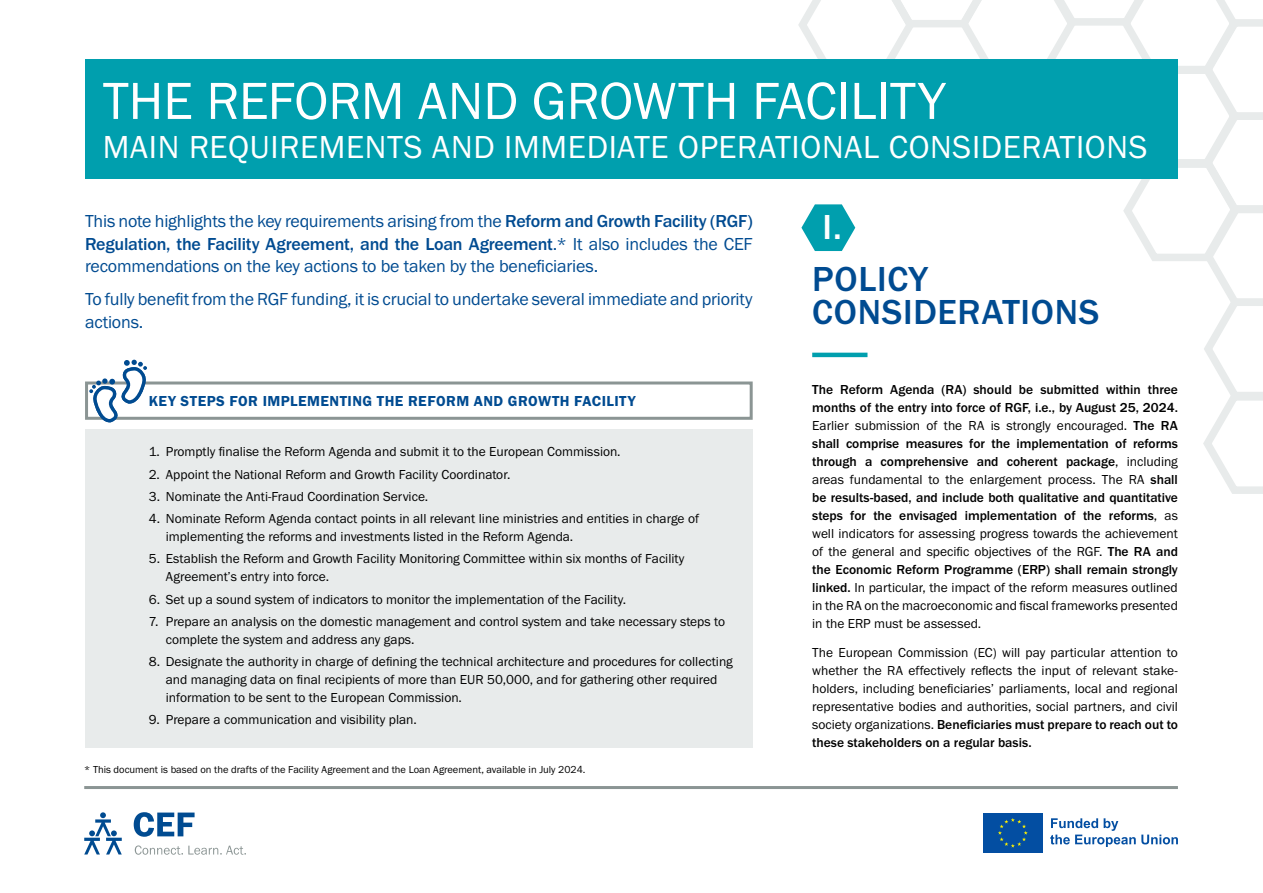
<style>
.page{position:relative;width:1263px;height:893px;background:#fff}
.page>*{position:absolute;margin:0;border:0;box-sizing:border-box;transform-origin:0 0}
.t1{font:54px "Franklin Gothic URW Boo";letter-spacing:-.005em;color:#fff}
.t2{font:500 36px/33px "Franklin Gothic URW";letter-spacing:.02em;color:#004b91}
.t3{font:500 36px "Franklin Gothic URW";color:#fff}
.t4{font:33px "Franklin Gothic URW Boo";letter-spacing:.02em;color:#fff}
.t5{font:18px/33.2px "Franklin Gothic URW Boo";letter-spacing:-.01em;color:#004b91}
.t6{font:500 18px "Franklin Gothic URW";letter-spacing:-.01em;color:#004b91}
.t7{font:15px "Franklin Gothic URW Dem";letter-spacing:.03em;color:#004b91}
.t8{font:13.5px/18px "Franklin Gothic URW Boo";color:#000}
.t9{font:500 13.5px/18px "Franklin Gothic URW";color:#000}
.t10{font:10.5px "Franklin Gothic URW Boo";color:#000}
.s1{font-family:"Franklin Gothic URW";font-weight:500}
.s2{font-family:"Franklin Gothic URW Boo";font-weight:400}
</style>
<div class="page">
<div style="left:85px;top:429px;width:668px;height:318px;background:#e8ebeb"></div>
<hr style="left:84px;top:786px;width:1094px;height:3px;background:#8b9594">
<svg style="left:794px;top:0;width:469px;height:494px"></svg>
<div style="left:85px;top:60px;width:1093px;height:119px;background:#009fae"></div>
<hr style="left:812px;top:353px;width:55px;height:4px;background:#009fae">
<svg style="left:84px;top:812px;width:38px;height:42px"></svg>
<svg style="left:134px;top:812px;width:61px;height:25px"></svg>
<svg style="left:135px;top:845px;width:111px;height:10px"></svg>
<svg style="left:1042px;top:813px;width:1px;height:40px"></svg>
<div style="left:983px;top:813px;width:59px;height:40px;background:#034ea2"></div>
<svg style="left:998px;top:818px;width:30px;height:30px"></svg>
<svg style="left:1050px;top:818px;width:128px;height:29px"></svg>
<div style="left:85px;top:381px;width:668px;height:39px;border:3px solid #8b9594"></div>
<svg style="left:89px;top:360px;width:60px;height:62px"></svg>
<h1 class="t1" style="left:103px;top:67px;width:844px">THE REFORM AND GROWTH FACILITY</h1>
<h3 class="t4" style="left:103px;top:126px;width:1046px">MAIN REQUIREMENTS AND IMMEDIATE OPERATIONAL CONSIDERATIONS</h3>
<h3 class="t5" style="left:85px;top:204px;width:669px">This note highlights the key requirements arising from the <span class="s1">Reform and Growth Facility (RGF)</span></h3>
<h3 class="t6" style="left:85px;top:233px;width:669px">Regulation, the Facility Agreement, and the Loan Agreement<span class="s2">.* It also includes the CEF</span></h3>
<h3 class="t5" style="left:85px;top:249px;width:669px">recommendations on the key actions to be taken by the beneficiaries.<br>To fully benefit from the RGF funding, it is crucial to undertake several immediate and priority</h3>
<h3 class="t5" style="left:85px;top:305px;width:60px">actions.</h3>
<p class="t7" style="left:149px;top:391px;width:488px">KEY STEPS FOR IMPLEMENTING THE REFORM AND GROWTH FACILITY</p>
<p class="t8" style="left:149px;top:443px;width:473px">1. Promptly finalise the Reform Agenda and submit it to the European Commission.</p>
<p class="t8" style="left:149px;top:465px;width:363px">2. Appoint the National Reform and Growth Facility Coordinator.</p>
<p class="t8" style="left:149px;top:487px;width:281px">3. Nominate the Anti-Fraud Coordination Service.</p>
<p class="t8" style="left:166px;top:509px;width:535px;text-indent:-17px">4. Nominate Reform Agenda contact points in all relevant line ministries and entities in charge of implementing the reforms and investments listed in the Reform Agenda.</p>
<p class="t8" style="left:166px;top:550px;width:520px;text-indent:-17px">5. Establish the Reform and Growth Facility Monitoring Committee within six months of Facility<br>Agreement’s entry into force.</p>
<p class="t8" style="left:149px;top:590px;width:479px">6. Set up a sound system of indicators to monitor the implementation of the Facility.</p>
<p class="t8" style="left:166px;top:612px;width:561px;text-indent:-17px">7. Prepare an analysis on the domestic management and control system and take necessary steps to complete the system and address any gaps.</p>
<p class="t8" style="left:166px;top:652px;width:568px;text-indent:-17px">8. Designate the authority in charge of defining the technical architecture and procedures for collecting and managing data on final recipients of more than EUR 50,000, and for gathering other required information to be sent to the European Commission.</p>
<p class="t8" style="left:149px;top:711px;width:269px">9. Prepare a communication and visibility plan.</p>
<p class="t10" style="left:84px;top:763px;width:503px">* This document is based on the drafts of the Facility Agreement and the Loan Agreement, available in July 2024.</p>
<h2 class="t3" style="left:823px;top:205px;width:21px">I.</h2>
<h2 class="t2" style="left:812px;top:262px;width:289px">POLICY<br>CONSIDERATIONS</h2>
<p class="t9" style="left:812px;top:380px;width:367px">The Reform Agenda (RA) should be submitted within three months of the entry into force of RGF, i.e., by August 25, 2024.</p>
<p class="t8" style="left:812px;top:416px;width:367px">Earlier submission of the RA is strongly encouraged. <span class="s1">The RA</span></p>
<p class="t9" style="left:812px;top:434px;width:367px">shall comprise measures for the implementation of reforms through a comprehensive and coherent package<span class="s2">, including</span></p>
<p class="t8" style="left:812px;top:470px;width:367px">areas fundamental to the enlargement process. The RA <span class="s1">shall</span></p>
<p class="t9" style="left:812px;top:488px;width:367px">be results-based, and include both qualitative and quantitative steps for the envisaged implementation of the reforms<span class="s2">, as</span></p>
<p class="t8" style="left:812px;top:524px;width:367px">well indicators for assessing progress towards the achievement of the general and specific objectives of the RGF. <span class="s1">The RA and</span></p>
<p class="t9" style="left:812px;top:560px;width:367px">the Economic Reform Programme (ERP) shall remain strongly</p>
<p class="t8" style="left:812px;top:578px;width:367px;text-align:justify"><span class="s1">linked.</span> In particular, the impact of the reform measures outlined in the RA on the macroeconomic and fiscal frameworks presented in the ERP must be assessed.</p>
<p class="t8" style="left:812px;top:643px;width:367px;text-align:justify">The European Commission (EC) will pay particular attention to whether the RA effectively reflects the input of relevant stake&shy;holders, including beneficiaries’ parliaments, local and regional representative bodies and authorities, social partners, and civil</p>
<p class="t9" style="left:812px;top:715px;width:367px"><span class="s2">society organizations.</span> Beneficiaries must prepare to reach out to these stakeholders on a regular basis.</p>
</div>
